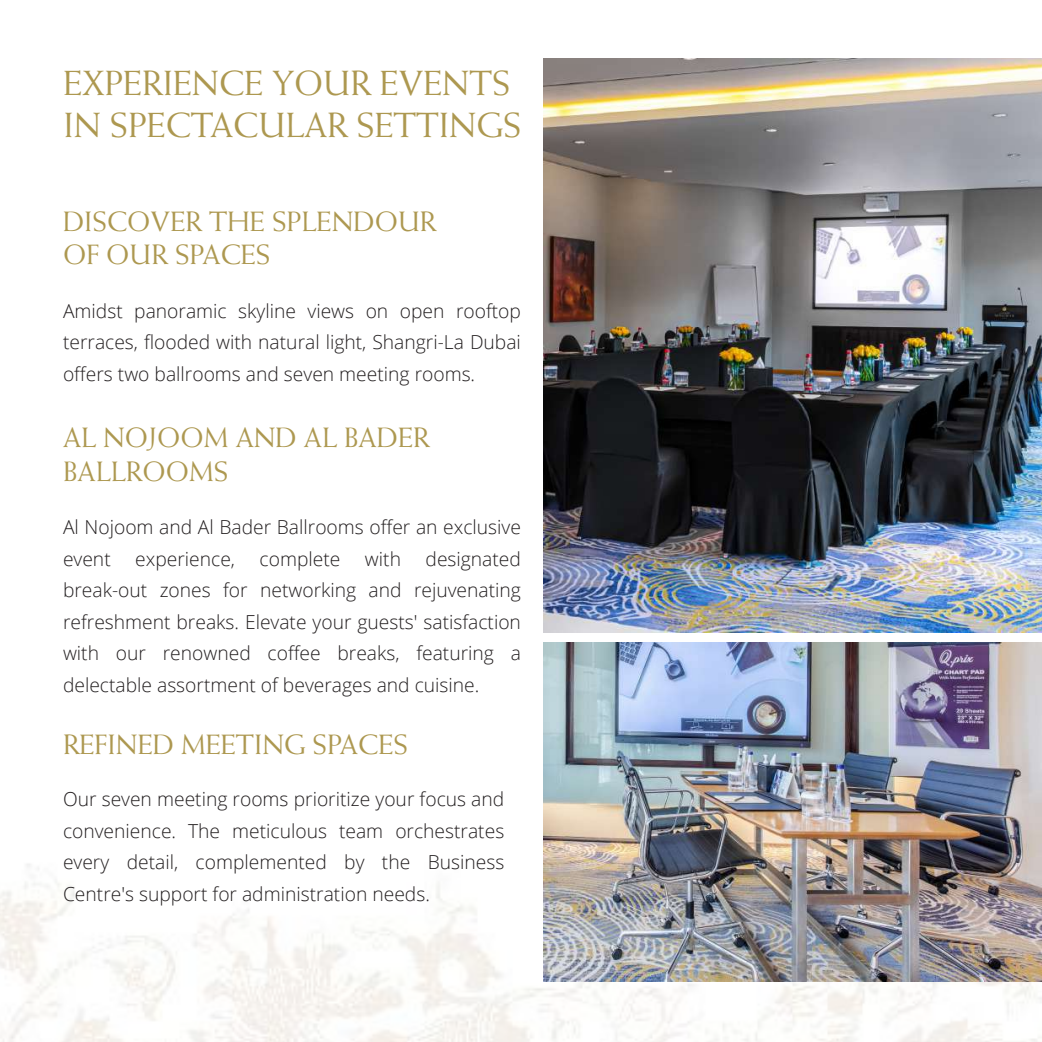
<style>
.page{position:relative;width:1042px;height:1042px;background:#fff}
.page>*{position:absolute;margin:0;border:0;box-sizing:border-box;transform-origin:0 0}
.t1{font:35px/42px "Weiss Std";color:#ad9850}
.t2{font:28px/33.6px "Weiss Std";color:#ad9850}
.t3{font:300 19.25px/31.5px "Open Sans";color:#231f20;text-align:justify}
</style>
<div class="page">
<img style="left:0;top:355px;width:1042px;height:687px">
<img style="left:544px;top:642px;width:498px;height:339px">
<img style="left:544px;top:58px;width:498px;height:574px">
<h1 class="t1" style="left:64px;top:62px;width:459px">EXPERIENCE YOUR EVENTS<br>IN SPECTACULAR SETTINGS</h1>
<h2 class="t2" style="left:63px;top:204px;width:375px">DISCOVER THE SPLENDOUR<br>OF OUR SPACES</h2>
<p class="t3" style="left:63px;top:294px;width:459px">Amidst panoramic skyline views on open rooftop terraces, flooded with natural light, Shangri-La Dubai offers two ballrooms and seven meeting rooms.</p>
<h2 class="t2" style="left:63px;top:421px;width:368px">AL NOJOOM AND AL BADER<br>BALLROOMS</h2>
<p class="t3" style="left:63px;top:511px;width:459px">Al Nojoom and Al Bader Ballrooms offer an exclusive event</p>
<p class="t3" style="left:63px;top:542px;width:459px;text-indent:362px">designated break-out zones for networking and rejuvenating refreshment breaks. Elevate your guests' satisfaction with our renowned coffee breaks, featuring a delectable assortment of beverages and cuisine.</p>
<h2 class="t2" style="left:63px;top:727px;width:346px">REFINED MEETING SPACES</h2>
<p class="t3" style="left:63px;top:783px;width:443px">Our seven meeting rooms prioritize your focus and convenience. The meticulous team orchestrates every detail, complemented by the Business Centre's support for administration needs.</p>
<p class="t3" style="left:135px;top:542px;width:101px">experience,</p>
<p class="t3" style="left:260px;top:542px;width:82px">complete</p>
<p class="t3" style="left:365px;top:542px;width:38px">with</p>
</div>
